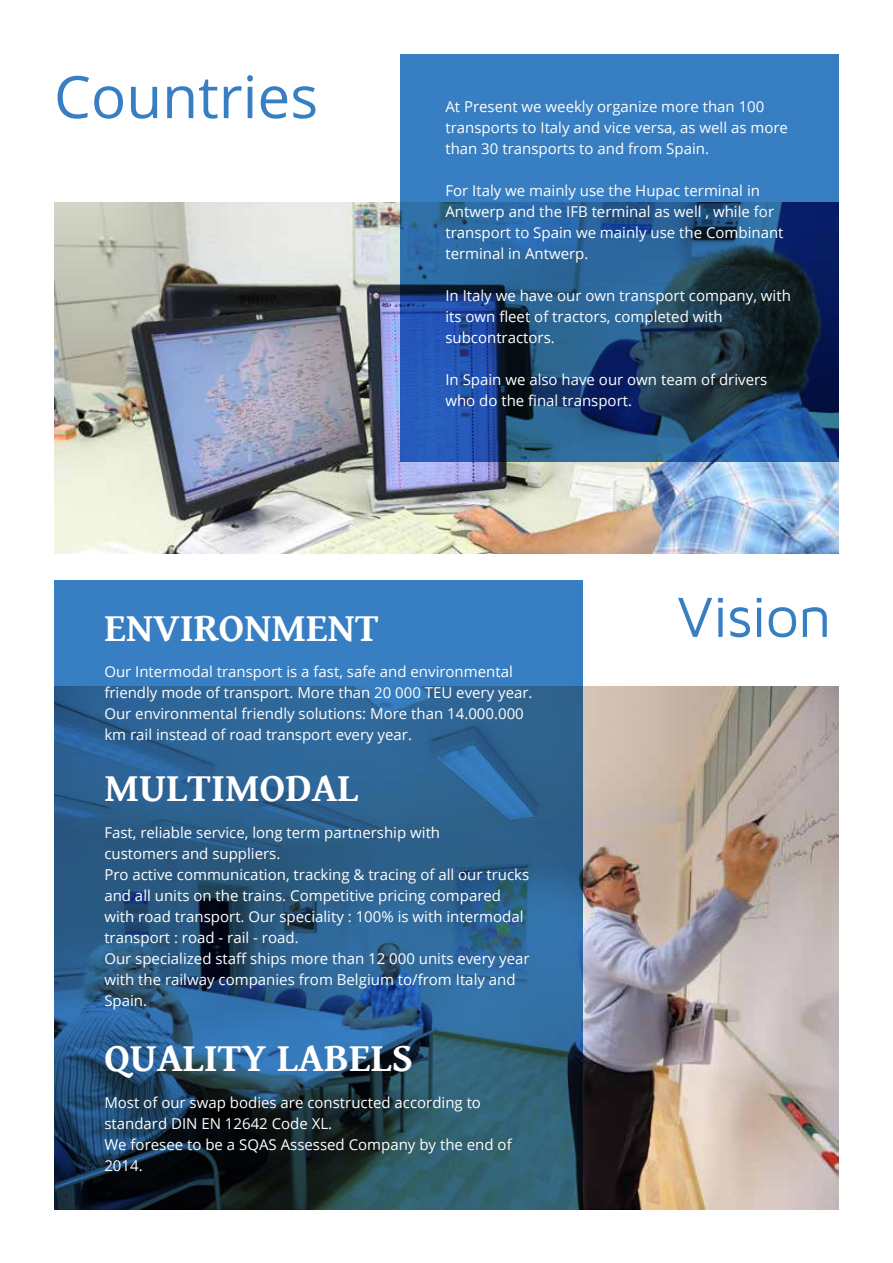
<style>
.page{position:relative;width:893px;height:1263px;background:#fff}
.page>*{position:absolute;margin:0;border:0;box-sizing:border-box;transform-origin:0 0}
.t1{font:58.5px "Open Sans";color:#377ec2}
.t2{font:58.5px "Maven Pro";letter-spacing:-.015em;color:#377ec2}
.t3{font:700 40.5px "Gentium Book Basic";color:#fff}
.t4{font:15px/21px "Open Sans";color:#fff}
</style>
<div class="page">
<img style="left:583px;top:686px;width:256px;height:524px">
<svg style="left:54px;top:580px;width:529px;height:630px;background:#2a5d87"></svg>
<img style="left:54px;top:202px;width:785px;height:352px">
<svg style="left:401px;top:54px;width:438px;height:407px;background:#285d95"></svg>
<h1 class="t1" style="left:54px;top:57px;width:266px">Countries</h1>
<p class="t4" style="left:445px;top:95px;width:344px">At Present we weekly organize more than 100 transports to Italy and vice versa, as well as more than 30 transports to and from Spain.</p>
<p class="t4" style="left:445px;top:179px;width:340px">For Italy we mainly use the Hupac terminal in Antwerp and the IFB terminal as well , while for transport to Spain we mainly use the Combinant terminal in Antwerp.</p>
<p class="t4" style="left:445px;top:284px;width:347px">In Italy we have our own transport company, with its own fleet of tractors, completed with subcontractors.</p>
<p class="t4" style="left:445px;top:368px;width:323px">In Spain we also have our own team of drivers who do the final transport.</p>
<h2 class="t3" style="left:104px;top:597px;width:276px">ENVIRONMENT</h2>
<p class="t4" style="left:104px;top:661px;width:430px">Our Intermodal transport is a fast, safe and environmental friendly mode of transport. More than 20 000 TEU every year.<br>Our environmental friendly solutions: More than 14.000.000 km rail instead of road transport every year.</p>
<h2 class="t3" style="left:104px;top:757px;width:256px">MULTIMODAL</h2>
<p class="t4" style="left:104px;top:821px;width:427px">Fast, reliable service, long term partnership with<br>customers and suppliers.<br>Pro active communication, tracking &amp; tracing of all our trucks and all units on the trains. Competitive pricing compared with road transport. Our speciality : 100% is with intermodal transport : road - rail - road.<br>Our specialized staff ships more than 12 000 units every year with the railway companies from Belgium to/from Italy and Spain.</p>
<h2 class="t3" style="left:104px;top:1027px;width:310px">QUALITY LABELS</h2>
<p class="t4" style="left:104px;top:1092px;width:409px">Most of our swap bodies are constructed according to standard DIN EN 12642 Code XL.<br>We foresee to be a SQAS Assessed Company by the end of 2014.</p>
<h1 class="t2" style="left:677px;top:587px;width:156px">Vision</h1>
</div>
